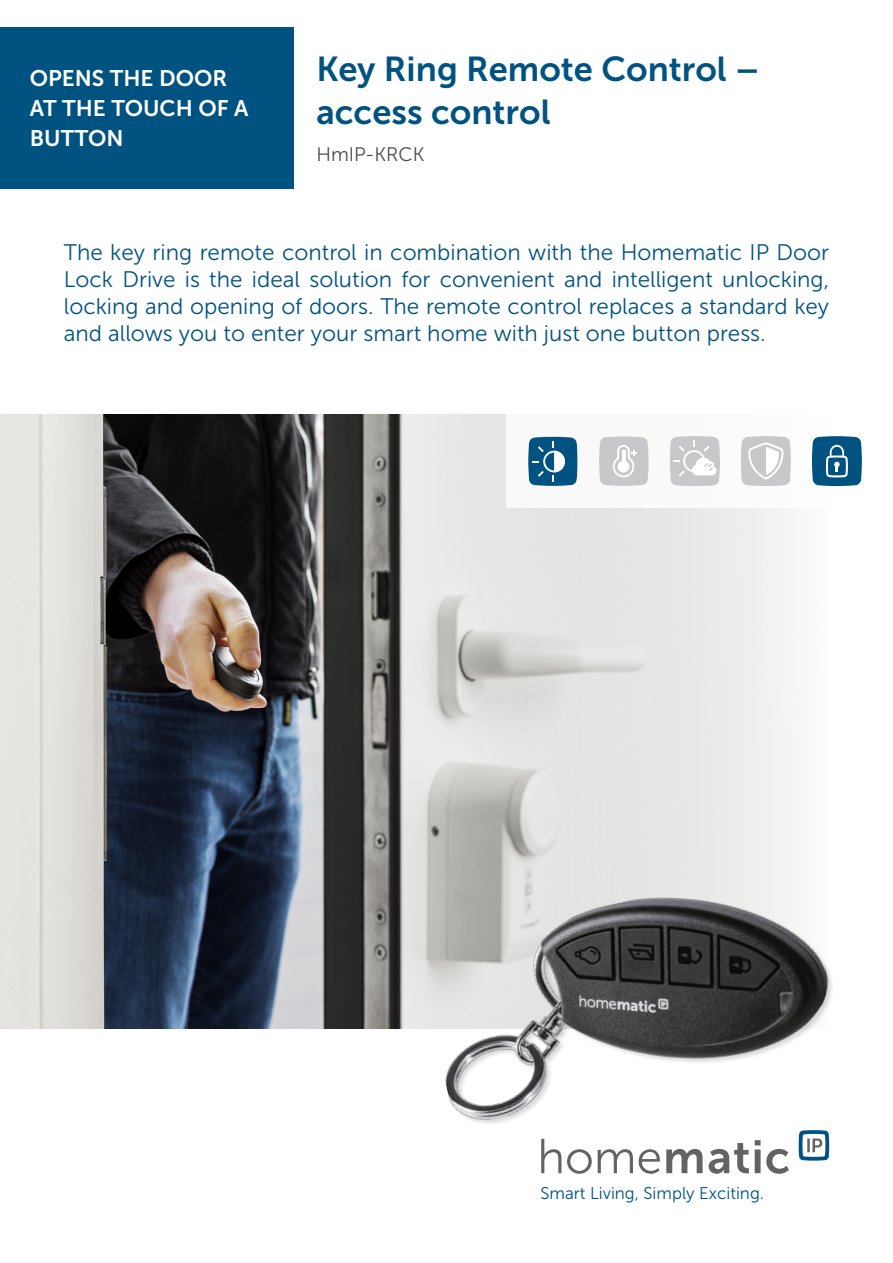
<style>
.page{position:relative;width:893px;height:1263px;background:#fff}
.page>*{position:absolute;margin:0;border:0;box-sizing:border-box;transform-origin:0 0}
.Headline{font:34.5px/43.5px "Museo Sans 700";color:#005381}
.Fließtext_Deckblatt{font:22.5px/27px "Museo Sans 300";color:#005381;text-align:justify}
.Kastentext{font:22.5px/30px "Museo Sans 700";color:#fff}
.Subheadline{font:19.5px "Museo Sans 300";color:#4b4c4d}
.t1{font:16.95px "Museo Sans 300";color:#005381}
</style>
<div class="page">
<img style="left:0;top:414px;width:793px;height:614px">
<div style="left:506px;top:402px;width:387px;height:105px;background:#fff"></div>
<div style="left:0;top:27px;width:294px;height:162px;background:#005381"></div>
<svg style="left:541px;top:1139px;width:248px;height:35px"></svg>
<svg style="left:799px;top:1130px;width:30px;height:31px"></svg>
<svg style="left:528px;top:436px;width:50px;height:50px;background:#347599"></svg>
<svg style="left:599px;top:436px;width:50px;height:50px"></svg>
<svg style="left:741px;top:436px;width:50px;height:50px"></svg>
<svg style="left:670px;top:436px;width:50px;height:50px"></svg>
<svg style="left:812px;top:436px;width:50px;height:50px;background:#246b93"></svg>
<img style="left:416px;top:862px;width:416px;height:262px">
<p class="Kastentext" style="left:30px;top:64px;width:220px">OPENS THE DOOR<br>AT THE TOUCH OF A<br>BUTTON</p>
<p class="Headline" style="left:316px;top:47px;width:445px">Key Ring Remote Control – access control</p>
<p class="Subheadline" style="left:316px;top:144px;width:110px">HmIP-KRCK</p>
<p class="Fließtext_Deckblatt" style="left:64px;top:239px;width:767px">The key ring remote control in combination with the Homematic IP Door Lock Drive is the ideal solution for convenient and intelligent unlocking, locking and opening of doors. The remote control replaces a standard key and allows you to enter your smart home with just one button press.</p>
<p class="t1" style="left:540px;top:1184px;width:225px">Smart Living, Simply Exciting.</p>
</div>
